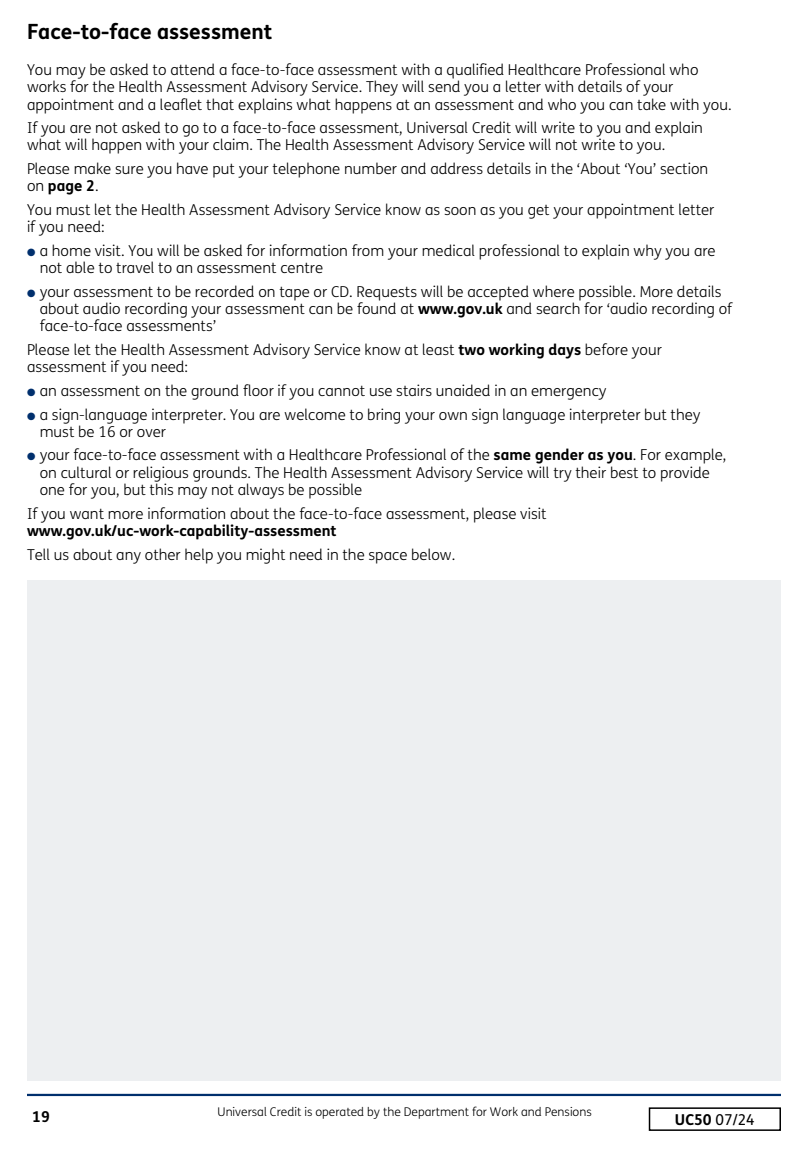
<style>
.page{position:relative;width:808px;height:1149px;background:#fff}
.page>*{position:absolute;margin:0;border:0;box-sizing:border-box;transform-origin:0 0}
.t1{font:700 21px "FS Me";color:#000}
.t2{font:300 15px/17.2px "FS Me";color:#000}
.t3{font:700 15px "FS Me";color:#000}
.t4{font:15px "FS Me";color:#000}
.t5{font:300 12px "FS Me";color:#000}
.s1{font-weight:700}
.s2{color:#002f6d}
</style>
<div class="page">
<div style="left:27px;top:580px;width:754px;height:500px;background:#edeff1"></div>
<hr style="left:27px;top:1093px;width:754px;height:2px;background:#002f6d">
<div style="left:649px;top:1106px;width:132px;height:24px;border:2px solid #000"></div>
<h1 class="t1" style="left:27px;top:15px;width:247px">Face-to-face assessment</h1>
<p class="t2" style="left:27px;top:61px;width:706px">You may be asked to attend a face-to-face assessment with a qualified Healthcare Professional who works for the Health Assessment Advisory Service. They will send you a letter with details of your appointment and a leaflet that explains what happens at an assessment and who you can take with you.</p>
<p class="t2" style="left:27px;top:119px;width:677px">If you are not asked to go to a face-to-face assessment, Universal Credit will write to you and explain what will happen with your claim. The Health Assessment Advisory Service will not write to you.</p>
<p class="t2" style="left:27px;top:160px;width:683px">Please make sure you have put your telephone number and address details in the ‘About ‘You’ section on <span class="s1">page 2</span>.</p>
<p class="t2" style="left:27px;top:201px;width:689px">You must let the Health Assessment Advisory Service know as soon as you get your appointment letter if you need:</p>
<p class="t2" style="left:40px;top:241px;width:677px;text-indent:-13px"><span class="s2">●</span> a home visit. You will be asked for information from your medical professional to explain why you are not able to travel to an assessment centre</p>
<p class="t2" style="left:40px;top:282px;width:694px;text-indent:-13px"><span class="s2">●</span> your assessment to be recorded on tape or CD. Requests will be accepted where possible. More details about audio recording your assessment can be found at <span class="s1">www.gov.uk</span> and search for ‘audio recording of face-to-face assessments’</p>
<p class="t2" style="left:27px;top:340px;width:636px">Please let the Health Assessment Advisory Service know at least <span class="s1">two working days</span> before your assessment if you need:</p>
<p class="t2" style="left:27px;top:381px;width:581px"><span class="s2">●</span> an assessment on the ground floor if you cannot use stairs unaided in an emergency</p>
<p class="t2" style="left:40px;top:405px;width:662px;text-indent:-13px"><span class="s2">●</span> a sign-language interpreter. You are welcome to bring your own sign language interpreter but they must be 16 or over</p>
<p class="t2" style="left:40px;top:446px;width:688px;text-indent:-13px"><span class="s2">●</span> your face-to-face assessment with a Healthcare Professional of the <span class="s1">same gender as you</span>. For example, on cultural or religious grounds. The Health Assessment Advisory Service will try their best to provide one for you, but this may not always be possible</p>
<p class="t2" style="left:27px;top:504px;width:521px">If you want more information about the face-to-face assessment, please visit</p>
<p class="t3" style="left:27px;top:519px;width:311px">www.gov.uk/uc-work-capability-assessment</p>
<p class="t2" style="left:27px;top:545px;width:430px">Tell us about any other help you might need in the space below.</p>
<p class="t5" style="left:218px;top:1103px;width:376px">Universal Credit is operated by the Department for Work and Pensions</p>
<p class="t3" style="left:32px;top:1104px;width:19px">19</p>
<p class="t4" style="left:675px;top:1108px;width:81px"><span class="s1">UC50</span> 07/24</p>
</div>
